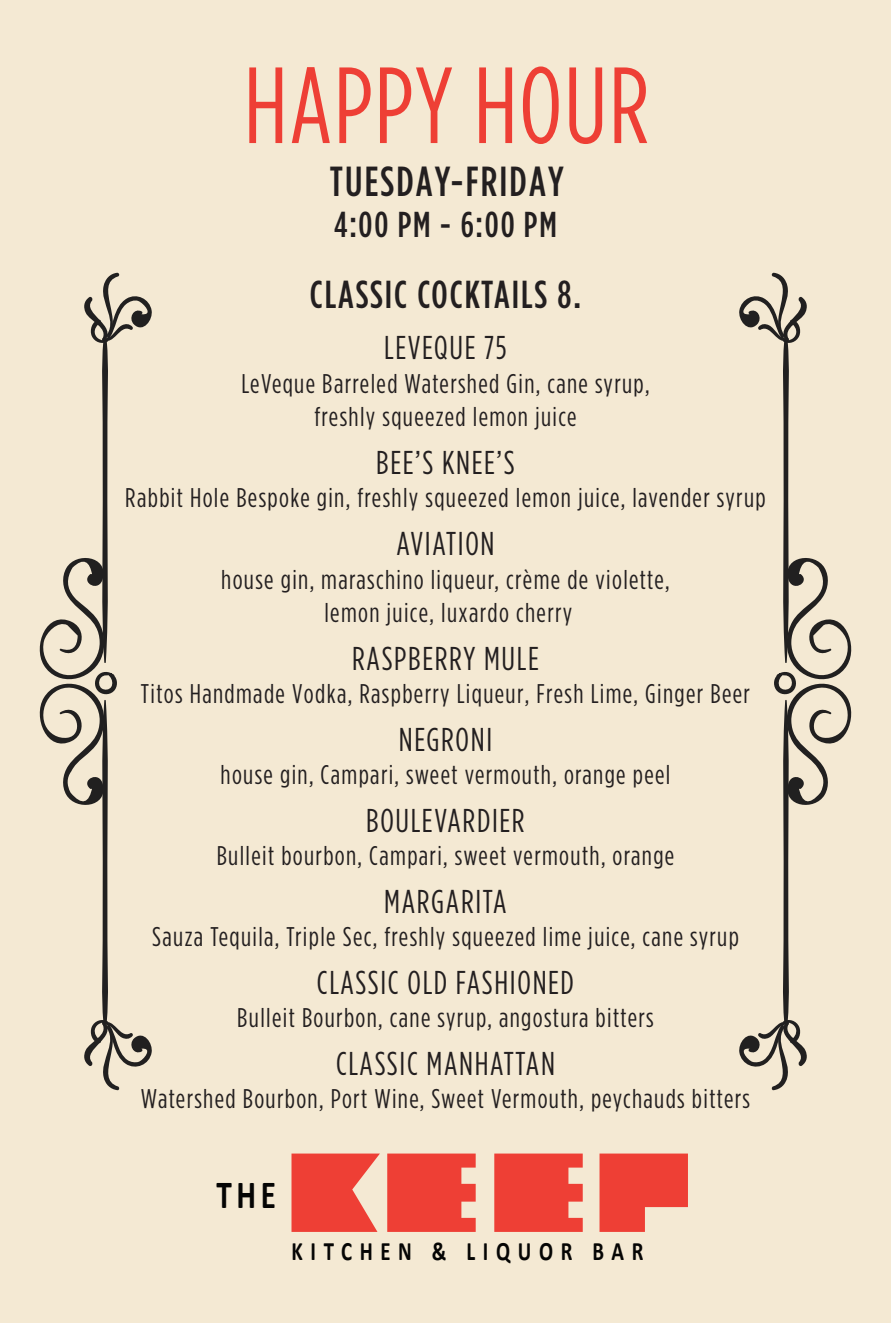
<style>
.page{position:relative;width:891px;height:1323px;background:#f4e9d3}
.page>*{position:absolute;margin:0;border:0;box-sizing:border-box;transform-origin:0 0}
.t1{font:108px "Gotham Condensed";letter-spacing:.02em;color:#ee3f35;scale:.96 1}
.t2{font:500 42px "Gotham Condensed";letter-spacing:.05em;color:#231f20}
.t3{font:700 39.9px "Calibri";color:#050504;scale:.78 1}
.t4{font:500 39px "Gotham Condensed";letter-spacing:.05em;color:#231f20}
.t5{font:500 36px "Gotham Condensed";letter-spacing:.05em;color:#231f20}
.t6{font:33px "Gotham Condensed";letter-spacing:.05em;color:#231f20}
.t7{font:27px/33px "Gotham Condensed";letter-spacing:.05em;color:#231f20;text-align:center}
.t8{font:700 26.7px "Calibri";letter-spacing:.365em;color:#050504;scale:.78 1}
</style>
<div class="page">
<svg style="left:292px;top:1154px;width:88px;height:78px"></svg>
<svg style="left:387px;top:1154px;width:89px;height:78px"></svg>
<svg style="left:494px;top:1154px;width:89px;height:78px"></svg>
<svg style="left:600px;top:1154px;width:88px;height:78px"></svg>
<svg style="left:739px;top:272px;width:113px;height:818px"></svg>
<svg style="left:39px;top:272px;width:113px;height:818px"></svg>
<h1 class="t1" style="left:244px;top:47px;width:424px">HAPPY HOUR</h1>
<h2 class="t2" style="left:330px;top:159px;width:235px">TUESDAY-FRIDAY</h2>
<h3 class="t5" style="left:334px;top:205px;width:224px">4:00 PM - 6:00 PM</h3>
<h3 class="t4" style="left:310px;top:273px;width:273px">CLASSIC COCKTAILS 8.</h3>
<p class="t6" style="left:384px;top:330px;width:124px">LEVEQUE 75</p>
<p class="t7" style="left:241px;top:367px;width:410px">LeVeque Barreled Watershed Gin, cane syrup, freshly squeezed lemon juice</p>
<p class="t6" style="left:376px;top:445px;width:140px">BEE’S KNEE’S</p>
<p class="t7" style="left:125px;top:481px;width:642px">Rabbit Hole Bespoke gin, freshly squeezed lemon juice, lavender syrup</p>
<p class="t6" style="left:397px;top:526px;width:99px">AVIATION</p>
<p class="t7" style="left:221px;top:562px;width:450px">house gin, maraschino liqueur, crème de violette, lemon juice, luxardo cherry</p>
<p class="t6" style="left:352px;top:641px;width:188px">RASPBERRY MULE</p>
<p class="t7" style="left:141px;top:677px;width:611px">Titos Handmade Vodka, Raspberry Liqueur, Fresh Lime, Ginger Beer</p>
<p class="t6" style="left:399px;top:721px;width:95px">NEGRONI</p>
<p class="t7" style="left:221px;top:757px;width:451px">house gin, Campari, sweet vermouth, orange peel</p>
<p class="t6" style="left:366px;top:802px;width:160px">BOULEVARDIER</p>
<p class="t7" style="left:217px;top:838px;width:459px">Bulleit bourbon, Campari, sweet vermouth, orange</p>
<p class="t6" style="left:384px;top:883px;width:124px">MARGARITA</p>
<p class="t7" style="left:152px;top:919px;width:588px">Sauza Tequila, Triple Sec, freshly squeezed lime juice, cane syrup</p>
<p class="t6" style="left:317px;top:964px;width:259px">CLASSIC OLD FASHIONED</p>
<p class="t7" style="left:237px;top:1000px;width:418px">Bulleit Bourbon, cane syrup, angostura bitters</p>
<p class="t6" style="left:336px;top:1045px;width:220px">CLASSIC MANHATTAN</p>
<p class="t7" style="left:141px;top:1081px;width:611px">Watershed Bourbon, Port Wine, Sweet Vermouth, peychauds bitters</p>
<h3 class="t3" style="left:216px;top:1167px;width:78px">THE</h3>
<p class="t8" style="left:292px;top:1232px;width:453px">KITCHEN &amp; LIQUOR BAR</p>
</div>
